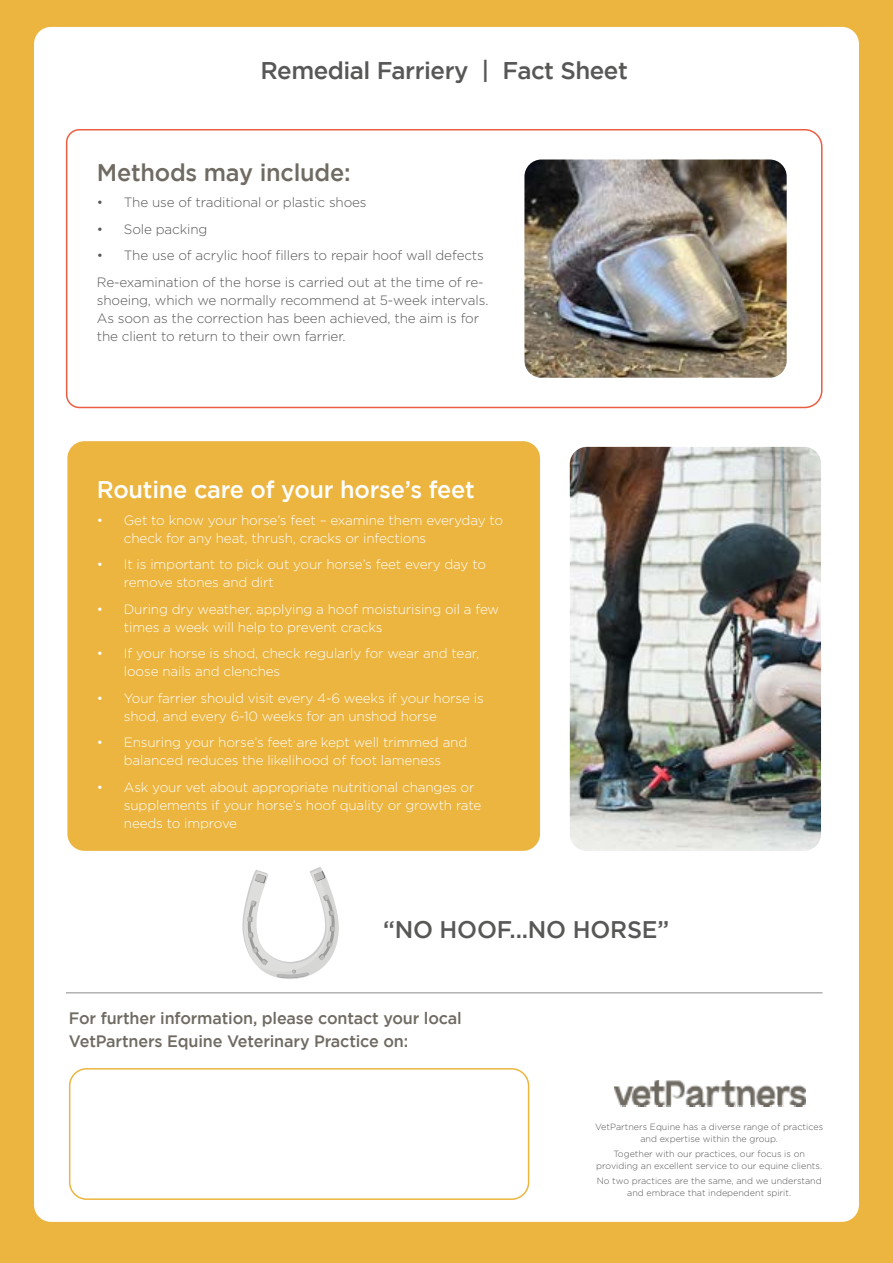
<style>
.page{position:relative;width:893px;height:1263px;background:#ecb53f}
.page>*{position:absolute;margin:0;border:0;box-sizing:border-box;transform-origin:0 0}
.t1{font:500 24.15px "Gotham";letter-spacing:-.02em;color:#575756}
.t2{font:500 24px "Gotham";letter-spacing:-.01em;color:#fff}
.t3{font:500 24px "Gotham";letter-spacing:-.01em;color:#6f6a62}
.t4{font:500 24px "Gotham";letter-spacing:-.01em;color:#575756}
.t5{font:500 16.5px/22.5px "Gotham";letter-spacing:-.01em;color:#6f6a62}
.t6{font:300 13.5px/18px "Gotham";letter-spacing:-.01em;color:#fff}
.t7{font:300 13.5px/18px "Gotham";letter-spacing:-.01em;color:#575756}
.t8{font:300 9px/12px "Gotham";color:#575756;text-align:center}
</style>
<div class="page">
<div style="left:34px;top:27px;width:825px;height:1195px;background:#fff;border-radius:17px"></div>
<svg style="left:65px;top:129px;width:758px;height:280px"></svg>
<div style="left:67px;top:441px;width:473px;height:410px;background:#ecb53f;border-radius:17px"></div>
<hr style="left:66px;top:992px;width:756px;height:1px;background:#b3b2b2">
<img style="left:570px;top:447px;width:251px;height:404px">
<svg style="left:242px;top:867px;width:97px;height:112px"></svg>
<img style="left:524px;top:159px;width:263px;height:219px">
<img style="left:615px;top:1080px;width:191px;height:27px">
<div style="left:69px;top:1068px;width:460px;height:132px;border:2px solid #ecb53f;border-radius:17px"></div>
<h1 class="t1" style="left:261px;top:57px;width:369px">Remedial Farriery | Fact Sheet</h1>
<h2 class="t3" style="left:97px;top:159px;width:255px">Methods may include:</h2>
<p class="t7" style="left:97px;top:193px;width:271px">• The use of traditional or plastic shoes</p>
<p class="t7" style="left:97px;top:220px;width:112px">• Sole packing</p>
<p class="t7" style="left:97px;top:242px;width:389px;line-height:26.5px">• The use of acrylic hoof fillers to repair hoof wall defects<br>Re-examination of the horse is carried out at the time of re-</p>
<p class="t7" style="left:97px;top:291px;width:393px">shoeing, which we normally recommend at 5-week intervals.<br>As soon as the correction has been achieved, the aim is for the client to return to their own farrier.</p>
<h2 class="t2" style="left:97px;top:476px;width:379px">Routine care of your horse’s feet</h2>
<p class="t6" style="left:124px;top:511px;width:381px;text-indent:-27px">• Get to know your horse’s feet – examine them everyday to check for any heat, thrush, cracks or infections</p>
<p class="t6" style="left:124px;top:555px;width:364px;text-indent:-27px">• It is important to pick out your horse’s feet every day to remove stones and dirt</p>
<p class="t6" style="left:124px;top:600px;width:377px;text-indent:-27px">• During dry weather, applying a hoof moisturising oil a few times a week will help to prevent cracks</p>
<p class="t6" style="left:124px;top:644px;width:357px;text-indent:-27px">• If your horse is shod, check regularly for wear and tear, loose nails and clenches</p>
<p class="t6" style="left:124px;top:689px;width:361px;text-indent:-27px">• Your farrier should visit every 4-6 weeks if your horse is shod, and every 6-10 weeks for an unshod horse</p>
<p class="t6" style="left:97px;top:733px;width:372px;text-align:center">• Ensuring your horse’s feet are kept well trimmed and balanced reduces the likelihood of foot lameness</p>
<p class="t6" style="left:124px;top:778px;width:359px;text-indent:-27px">• Ask your vet about appropriate nutritional changes or supplements if your horse’s hoof quality or growth rate needs to improve</p>
<h2 class="t4" style="left:383px;top:916px;width:287px">“NO HOOF...NO HORSE”</h2>
<p class="t5" style="left:69px;top:1007px;width:394px">For further information, please contact your local<br>VetPartners Equine Veterinary Practice on:</p>
<p class="t8" style="left:595px;top:1120px;width:230px">VetPartners Equine has a diverse range of practices and expertise within the group.</p>
<p class="t8" style="left:596px;top:1147px;width:227px">Together with our practices, our focus is on providing an excellent service to our equine clients.</p>
<p class="t8" style="left:597px;top:1174px;width:226px">No two practices are the same, and we understand and embrace that independent spirit.</p>
</div>
